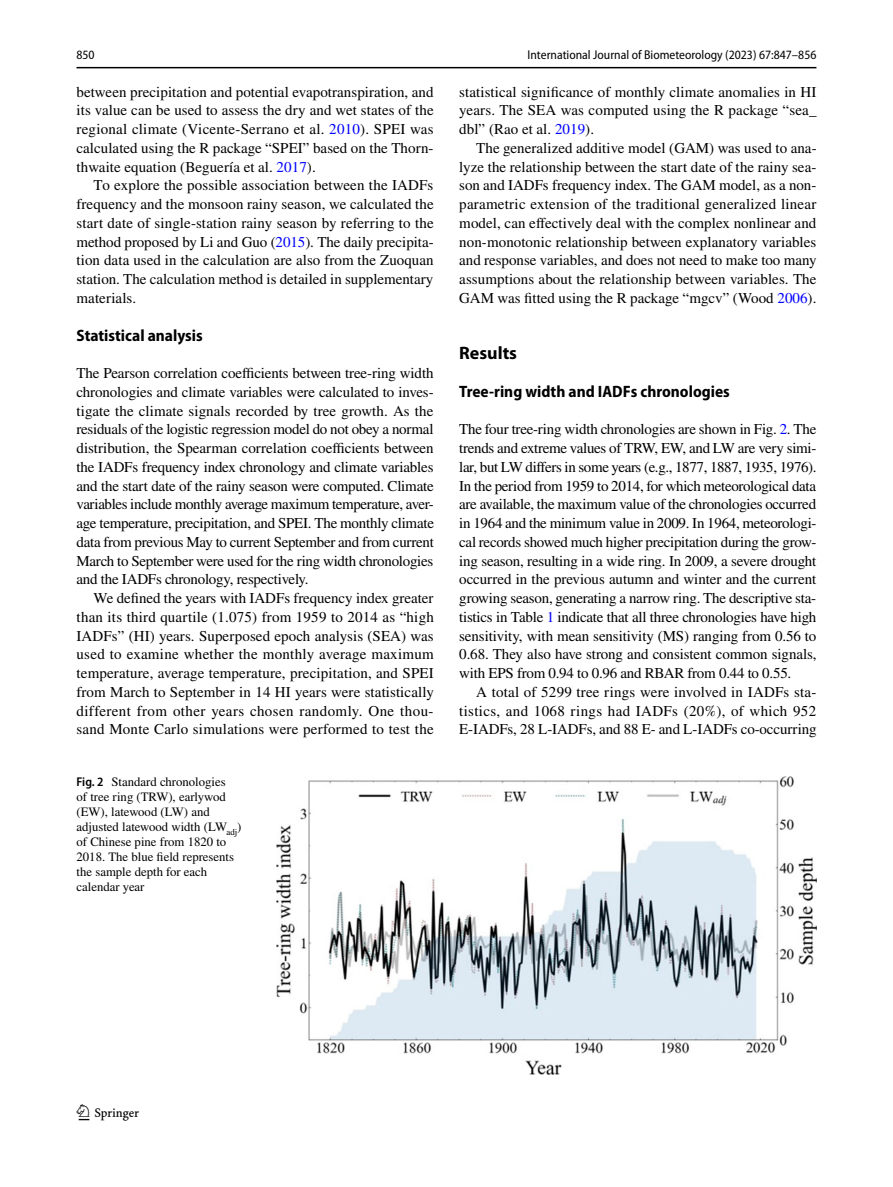
<style>
.page{position:relative;width:893px;height:1187px;background:#fff}
.page>*{position:absolute;margin:0;border:0;box-sizing:border-box;transform-origin:0 0}
.t1{font:22.5px "Springnew Regular 2";color:#000}
.t2{font:700 18px "Myriad Pro";color:#000}
.t3{font:700 semi-condensed 16.5px "Myriad Pro";color:#000}
.t4{font:15px/18.8px "STIX";letter-spacing:.005em;color:#000;text-align:justify}
.t5{font:12.75px/15px "STIX";color:#000}
.t6{font:semi-condensed 12.75px "Myriad Pro";color:#000}
.s1{color:#00f}
.s2{font-family:"Myriad Pro";font-weight:600;font-stretch:semi-condensed}
</style>
<div class="page">
<hr style="left:77px;top:67px;width:739px;height:1px;background:#000">
<img style="left:276px;top:776px;width:540px;height:297px">
<p class="t6" style="left:77px;top:48px;width:20px">850</p>
<p class="t6" style="left:527px;top:48px;width:290px">International Journal of Biometeorology (2023) 67:847–856</p>
<p class="t4" style="left:77px;top:83px;width:359px">between precipitation and potential evapotranspiration, and its value can be used to assess the dry and wet states of the regional climate (Vicente-Serrano et al. <span class="s1">2010</span>). SPEI was calculated using the R package “SPEI” based on the Thorn&shy;thwaite equation (Beguería et al. <span class="s1">2017</span>).</p>
<p class="t4" style="left:77px;top:177px;width:359px;text-indent:17px">To explore the possible association between the IADFs frequency and the monsoon rainy season, we calculated the start date of single-station rainy season by referring to the method proposed by Li and Guo (<span class="s1">2015</span>). The daily precipita&shy;tion data used in the calculation are also from the Zuoquan station. The calculation method is detailed in supplementary materials.</p>
<p class="t3" style="left:77px;top:326px;width:128px">Statistical analysis</p>
<p class="t4" style="left:77px;top:364px;width:359px">The Pearson correlation coefficients between tree-ring width chronologies and climate variables were calculated to inves&shy;tigate the climate signals recorded by tree growth. As the residuals of the logistic regression model do not obey a normal distribution, the Spearman correlation coefficients between the IADFs frequency index chronology and climate variables and the start date of the rainy season were computed. Climate variables include monthly average maximum temperature, aver&shy;age temperature, precipitation, and SPEI. The monthly climate data from previous May to current September and from current March to September were used for the ring width chronologies and the IADFs chronology, respectively.</p>
<p class="t4" style="left:77px;top:589px;width:359px;text-indent:17px">We defined the years with IADFs frequency index greater than its third quartile (1.075) from 1959 to 2014 as “high IADFs” (HI) years. Superposed epoch analysis (SEA) was used to examine whether the monthly average maximum temperature, average temperature, precipitation, and SPEI from March to September in 14 HI years were statistically different from other years chosen randomly. One thou&shy;sand Monte Carlo simulations were performed to test the</p>
<p class="t5" style="left:77px;top:775px;width:166px"><span class="s2">Fig. 2</span> Standard chronologies<br>of tree ring (TRW), earlywod (EW), latewood (LW) and adjusted latewood width (LW<sub>adj</sub>) of Chinese pine from 1820 to<br>2018. The blue field represents the sample depth for each calendar year</p>
<p class="t4" style="left:459px;top:83px;width:359px">statistical significance of monthly climate anomalies in HI years. The SEA was computed using the R package “sea_ dbl” (Rao et al. <span class="s1">2019</span>).</p>
<p class="t4" style="left:459px;top:139px;width:359px;text-indent:17px">The generalized additive model (GAM) was used to ana&shy;lyze the relationship between the start date of the rainy sea&shy;son and IADFs frequency index. The GAM model, as a non&shy;parametric extension of the traditional generalized linear model, can effectively deal with the complex nonlinear and non-monotonic relationship between explanatory variables and response variables, and does not need to make too many assumptions about the relationship between variables. The GAM was fitted using the R package “mgcv” (Wood <span class="s1">2006</span>).</p>
<p class="t2" style="left:459px;top:341px;width:59px">Results</p>
<p class="t3" style="left:459px;top:382px;width:272px">Tree‑ring width and IADFs chronologies</p>
<p class="t4" style="left:459px;top:421px;width:359px">The four tree-ring width chronologies are shown in Fig. <span class="s1">2</span>. The trends and extreme values of TRW, EW, and LW are very simi&shy;lar, but LW differs in some years (e.g., 1877, 1887, 1935, 1976).<br>In the period from 1959 to 2014, for which meteorological data are available, the maximum value of the chronologies occurred in 1964 and the minimum value in 2009. In 1964, meteorologi&shy;cal records showed much higher precipitation during the grow&shy;ing season, resulting in a wide ring. In 2009, a severe drought occurred in the previous autumn and winter and the current growing season, generating a narrow ring. The descriptive sta&shy;tistics in Table <span class="s1">1</span> indicate that all three chronologies have high sensitivity, with mean sensitivity (MS) ranging from 0.56 to 0.68. They also have strong and consistent common signals, with EPS from 0.94 to 0.96 and RBAR from 0.44 to 0.55.</p>
<p class="t4" style="left:459px;top:683px;width:359px;text-indent:17px">A total of 5299 tree rings were involved in IADFs sta&shy;tistics, and 1068 rings had IADFs (20%), of which 952<br>E-IADFs, 28 L-IADFs, and 88 E- and L-IADFs co-occurring</p>
<h1 class="t1" style="left:79px;top:1104px;width:62px">1 3</h1>
</div>
